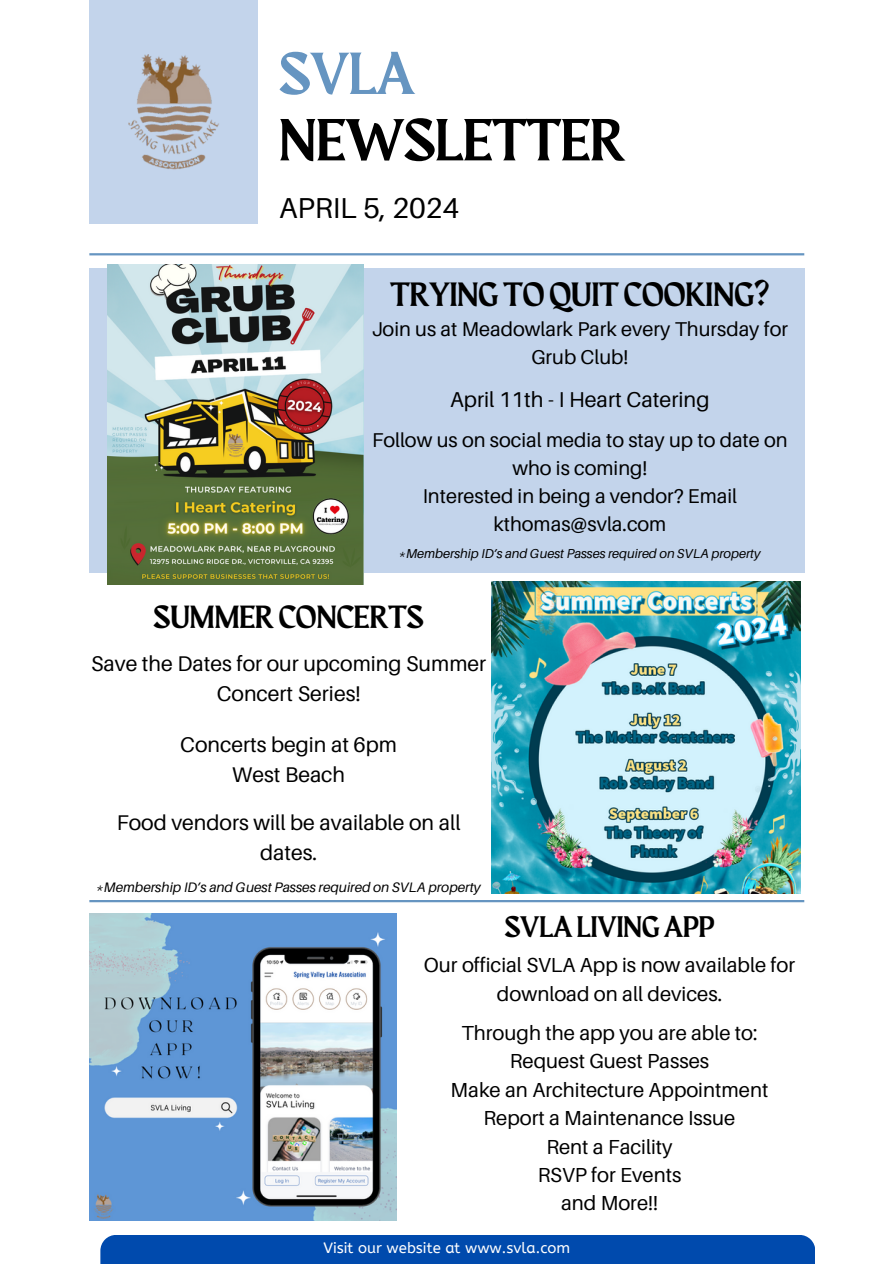
<style>
.page{position:relative;width:894px;height:1264px;background:#fff}
.page>*{position:absolute;margin:0;border:0;box-sizing:border-box;transform-origin:0 0}
.t1{font:59.4px/66.3px "Maragsa Display";color:#000}
.t2{font:33.6px "Maragsa Display";color:#000}
.t3{font:31.95px "Maragsa Display";color:#000}
.t4{font:29.7px "Maragsa Display";color:#000}
.t5{font:28.8px "Aileron";color:#000}
.t6{font:21.45px "Aileron";color:#000}
.t7{font:21.3px/29.7px "Aileron";color:#000;text-align:center}
.t8{font:20.25px/28.3px "Aileron";color:#000;text-align:center}
.t9{font:19.95px/27.9px "Aileron";color:#000;text-align:center}
.t10{font:15px "A Bee Zee";color:#fff}
.t11{font:italic 13.8px "Aileron";color:#000}
.t12{font:italic 12.9px "Aileron";color:#000}
.s1{color:#6695c1}
</style>
<div class="page">
<div style="left:89px;top:0;width:168px;height:224px;background:#c3d4eb"></div>
<div style="left:89px;top:268px;width:715px;height:304px;background:#c3d4eb"></div>
<hr style="left:89px;top:253px;width:715px;height:2px;background:#6695c1">
<hr style="left:89px;top:900px;width:715px;height:2px;background:#6695c1">
<img style="left:128px;top:54px;width:91px;height:116px">
<div style="left:100px;top:1234px;width:715px;height:29px;background:#004aad"></div>
<img style="left:89px;top:913px;width:307px;height:307px">
<img style="left:108px;top:264px;width:255px;height:320px">
<img style="left:491px;top:581px;width:309px;height:312px">
<h2 class="t1" style="left:279px;top:45px;width:347px"><span class="s1">SVLA<br></span>NEWSLETTER</h2>
<h4 class="t5" style="left:279px;top:190px;width:181px">APRIL 5, 2024</h4>
<h3 class="t2" style="left:390px;top:280px;width:380px">TRYING TOQUIT COOKING?</h3>
<p class="t9" style="left:371px;top:314px;width:417px">Join us at Meadowlark Park every Thursday for<br>Grub Club!</p>
<h4 class="t6" style="left:450px;top:386px;width:261px">April 11th - I Heart Catering</h4>
<h4 class="t9" style="left:372px;top:426px;width:417px">Follow us on social media to stay up to date on who is coming!<br>Interested in being a vendor? Email kthomas@svla.com</h4>
<h5 class="t12" style="left:399px;top:545px;width:363px">*Membership ID’s and Guest Passes required on SVLA property</h5>
<h2 class="t3" style="left:154px;top:603px;width:271px">SUMMER CONCERTS</h2>
<h4 class="t7" style="left:91px;top:648px;width:396px">Save the Dates for our upcoming Summer<br>Concert Series!</h4>
<h4 class="t7" style="left:180px;top:729px;width:218px">Concerts begin at 6pm<br>West Beach</h4>
<h4 class="t7" style="left:117px;top:807px;width:345px">Food vendors will be available on all dates.</h4>
<h5 class="t11" style="left:97px;top:878px;width:385px">*Membership ID’s and Guest Passes required on SVLA property</h5>
<h4 class="t4" style="left:504px;top:914px;width:211px">SVLALIVINGAPP</h4>
<p class="t8" style="left:424px;top:950px;width:372px">Our official SVLA App is now available for download on all devices.</p>
<p class="t8" style="left:450px;top:1018px;width:319px">Through the app you are able to:<br>Request Guest Passes<br>Make an Architecture Appointment<br>Report a Maintenance Issue<br>Rent a Facility<br>RSVP for Events<br>and More!!</p>
<h4 class="t10" style="left:323px;top:1239px;width:248px">Visit our website at www.svla.com</h4>
</div>
